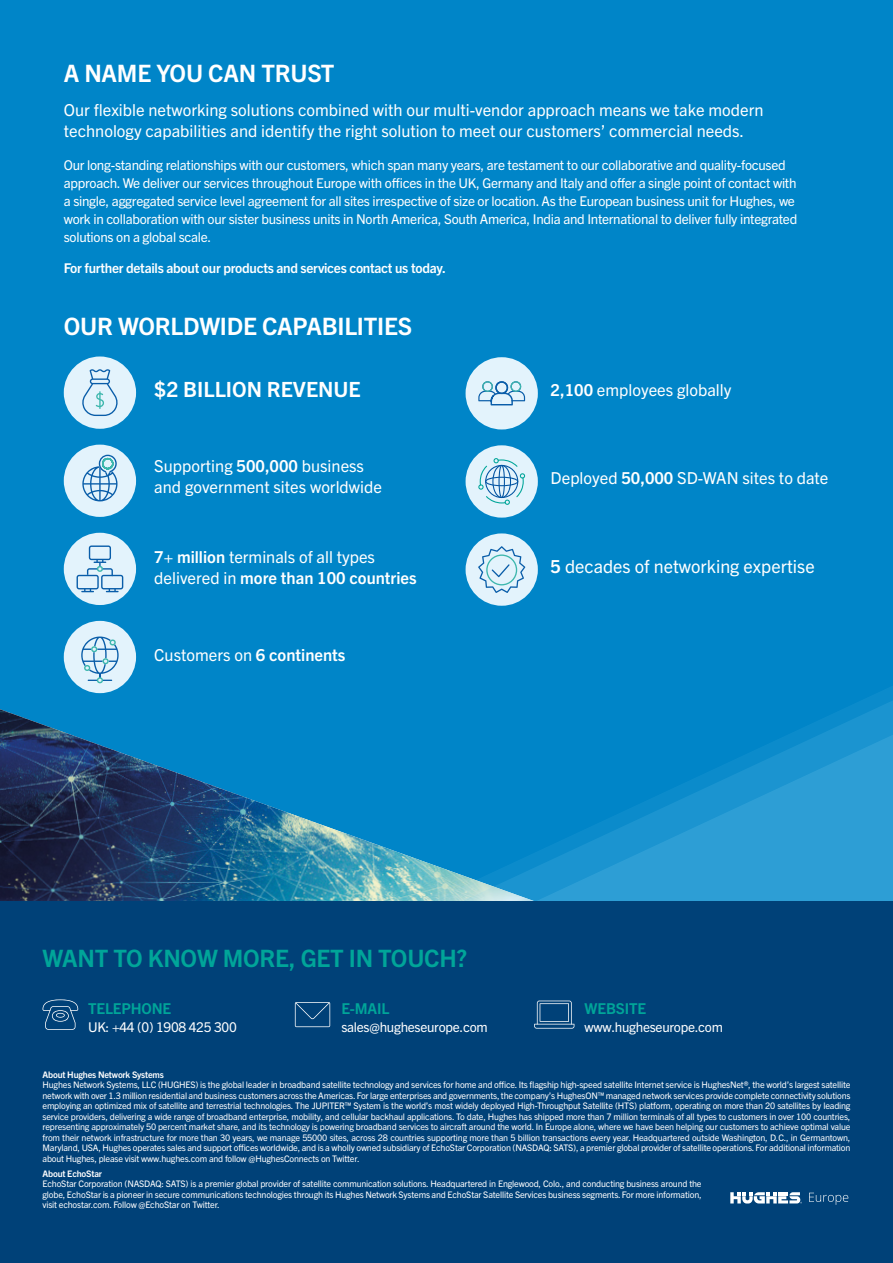
<style>
.page{position:relative;width:893px;height:1263px;background:#fff}
.page>*{position:absolute;margin:0;border:0;box-sizing:border-box;transform-origin:0 0}
.t1{font:700 24px "Trade Gothic Next LT Pro";letter-spacing:-.01em;color:#fff}
.t2{font:700 24px "Trade Gothic Next LT Pro";letter-spacing:-.01em;color:#00a599}
.t3{font:700 21px "Trade Gothic Next LT Pro";color:#fff}
.t4{font:18px "Trade Gothic Next LT Pro";color:#fff}
.t5{font:16.5px/21px "Trade Gothic Next LT Pro";color:#fff}
.t6{font:700 15px "Trade Gothic Next LT Pro";letter-spacing:-.01em;color:#00a599}
.t7{font:13.5px/18px "Trade Gothic Next LT Pro";letter-spacing:-.02em;color:#fff}
.t8{font:700 13.5px "Trade Gothic Next LT Pro";letter-spacing:-.02em;color:#fff}
.t9{font:9px/10.5px "Trade Gothic Next LT Pro";letter-spacing:-.02em;color:#fff;text-align:justify}
.t10{font:700 9px "Trade Gothic Next LT Pro";letter-spacing:-.02em;color:#fff}
.s1{font-weight:700}
</style>
<div class="page">
<div style="left:0;top:0;width:893px;height:906px;background:#0085c8"></div>
<img style="left:0;top:709px;width:85px;height:192px">
<svg style="left:85px;top:646px;width:808px;height:255px"></svg>
<svg style="left:252px;top:697px;width:641px;height:204px"></svg>
<div style="left:0;top:901px;width:893px;height:362px;background:#004178"></div>
<svg style="left:534px;top:1000px;width:40px;height:28px"></svg>
<svg style="left:43px;top:999px;width:35px;height:31px"></svg>
<svg style="left:295px;top:1002px;width:35px;height:25px"></svg>
<svg style="left:730px;top:1192px;width:72px;height:11px"></svg>
<svg style="left:809px;top:1193px;width:39px;height:12px"></svg>
<div style="left:466px;top:445px;width:72px;height:73px;background:#e3f3fc;border-radius:50%"></div>
<svg style="left:478px;top:458px;width:47px;height:47px"></svg>
<div style="left:466px;top:533px;width:72px;height:73px;background:#e3f3fc;border-radius:50%"></div>
<svg style="left:478px;top:546px;width:47px;height:47px"></svg>
<div style="left:466px;top:357px;width:72px;height:72px;background:#e3f3fc;border-radius:50%"></div>
<svg style="left:478px;top:381px;width:47px;height:24px"></svg>
<div style="left:64px;top:621px;width:72px;height:72px;background:#e3f3fc;border-radius:50%"></div>
<svg style="left:81px;top:636px;width:38px;height:47px"></svg>
<div style="left:64px;top:445px;width:72px;height:72px;background:#e3f3fc;border-radius:50%"></div>
<svg style="left:82px;top:455px;width:35px;height:46px"></svg>
<div style="left:64px;top:533px;width:72px;height:72px;background:#e3f3fc;border-radius:50%"></div>
<svg style="left:77px;top:545px;width:46px;height:47px"></svg>
<div style="left:64px;top:356px;width:72px;height:73px;background:#e3f3fc;border-radius:50%"></div>
<svg style="left:82px;top:369px;width:36px;height:47px"></svg>
<h1 class="t1" style="left:64px;top:57px;width:272px">A NAME YOU CAN TRUST</h1>
<h3 class="t5" style="left:64px;top:98px;width:701px">Our flexible networking solutions combined with our multi-vendor approach means we take modern technology capabilities and identify the right solution to meet our customers’ commercial needs.</h3>
<p class="t7" style="left:64px;top:155px;width:735px">Our long-standing relationships with our customers, which span many years, are testament to our collaborative and quality-focused approach. We deliver our services throughout Europe with offices in the UK, Germany and Italy and offer a single point of contact with a single, aggregated service level agreement for all sites irrespective of size or location. As the European business unit for Hughes, we work in collaboration with our sister business units in North America, South America, India and International to deliver fully integrated solutions on a global scale.</p>
<h3 class="t8" style="left:64px;top:259px;width:384px">For further details about our products and services contact us today.</h3>
<h1 class="t1" style="left:64px;top:309px;width:350px">OUR WORLDWIDE CAPABILITIES</h1>
<h2 class="t3" style="left:154px;top:374px;width:208px">$2 BILLION REVENUE</h2>
<h3 class="t5" style="left:154px;top:455px;width:229px">Supporting <span class="s1">500,000</span> business and government sites worldwide</h3>
<h3 class="t5" style="left:154px;top:546px;width:264px"><span class="s1">7+ million</span> terminals of all types delivered in <span class="s1">more than 100 countries</span></h3>
<h3 class="t5" style="left:154px;top:643px;width:193px">Customers on <span class="s1">6 continents</span></h3>
<h3 class="t5" style="left:551px;top:378px;width:182px"><span class="s1">2,100</span> employees globally</h3>
<h3 class="t5" style="left:551px;top:467px;width:279px">Deployed <span class="s1">50,000</span> SD-WAN sites to date</h3>
<h3 class="t4" style="left:551px;top:554px;width:266px"><span class="s1">5</span> decades of networking expertise</h3>
<h1 class="t2" style="left:43px;top:941px;width:426px">WANT TO KNOW MORE, GET IN TOUCH?</h1>
<h3 class="t6" style="left:88px;top:998px;width:85px">TELEPHONE</h3>
<h3 class="t7" style="left:88px;top:1017px;width:150px">UK: +44 (0) 1908 425 300</h3>
<h3 class="t6" style="left:341px;top:998px;width:50px">-E MAIL</h3>
<h3 class="t7" style="left:341px;top:1017px;width:148px">sales@hugheseurope.com</h3>
<h3 class="t6" style="left:585px;top:998px;width:63px">WEBSITE</h3>
<h3 class="t7" style="left:585px;top:1017px;width:140px">www.hugheseurope.com</h3>
<p class="t10" style="left:43px;top:1068px;width:123px">About Hughes Network Systems</p>
<p class="t9" style="left:43px;top:1079px;width:809px">Hughes Network Systems, LLC (HUGHES) is the global leader in broadband satellite technology and services for home and office. Its flagship high-speed satellite Internet service is HughesNet ,® the world s’ largest satellite network with over 1.3 million residential and business customers across the Americas.For large enterprises and governments, the company s’ HughesON™ managed network services provide complete connectivity solutions employing an optimized mix of satellite and terrestrial technologies. The JUPITER™ System is the world s’ most widely deployed High-Throughput Satellite (HTS) platform, operating on more than 20 satellites by leading service providers, delivering a wide range of broadband enterprise, mobility, and cellular backhaul applications. To date, Hughes has shipped more than 7 million terminals of all types to customers in over 100 countries, representing approximately 50 percent market share, and its technology is powering broadband services to aircraft around the world In. Europe alone, where we have been helping our customers to achieve optimal value from their network infrastructure for more than 30 years, we manage 55000 sites, across 28 countries supporting more than 5 billion transactions every year. Headquartered outside Washington D, C. in., Germantown, Maryland, USA, Hughes operates sales and support offices worldwide, and is a wholly owned subsidiary of EchoStar Corporation (NASDAQ: SATS a,) premier global provider of satellite operations.For additional information about Hughes, please visit www.hughes.com and follow @HughesConnects on Twitter.</p>
<p class="t10" style="left:43px;top:1167px;width:61px">About EchoStar</p>
<p class="t9" style="left:43px;top:1178px;width:661px">EchoStar Corporation (NASDAQ: SATS) is a premier global provider of satellite communication solutions. Headquartered in Englewood, Colo., and conducting business around the globe, EchoStar is a pioneer in secure communications technologies through its Hughes Network Systems and EchoStar Satellite Services business segments.For more information, visit echostar.com. Follow @EchoStar on Twitter.</p>
</div>
